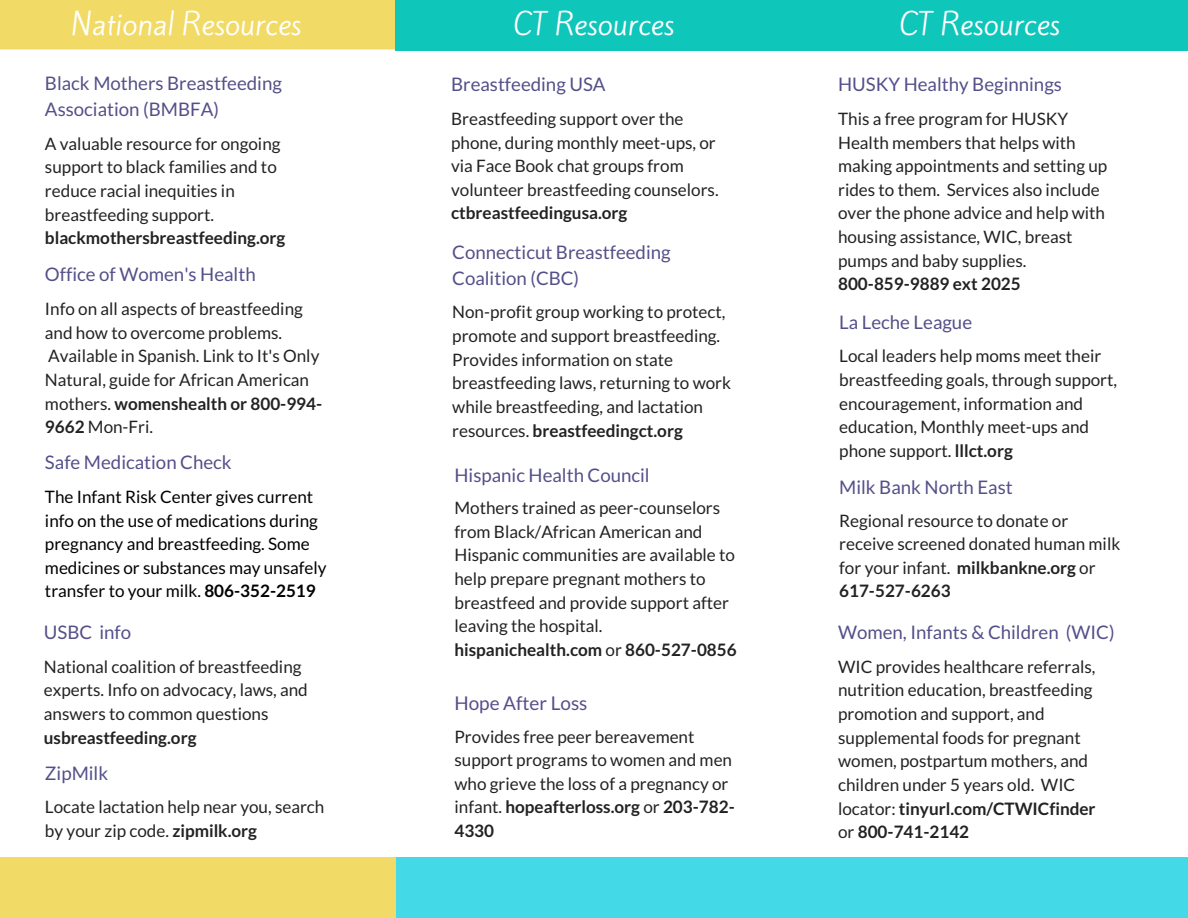
<style>
.page{position:relative;width:1188px;height:918px;background:#fff}
.page>*{position:absolute;margin:0;border:0;box-sizing:border-box;transform-origin:0 0}
.t1{font:28.05px "Kite One";color:#fff}
.t2{font:18.9px "Lato";color:#544f89}
.t3{font:18.75px/25.8px "Lato";color:#544f89}
.t4{font:17.1px/23.7px "Lato";color:#222}
.t5{font:17.1px/23.7px "Lato";color:#000}
.t6{font:700 17.1px "Lato";color:#222}
.s1{font-weight:700}
</style>
<div class="page">
<div style="left:395px;top:857px;width:793px;height:61px;background:#44d9e6"></div>
<div style="left:0;top:0;width:395px;height:50px;background:#f1db66"></div>
<div style="left:0;top:857px;width:396px;height:61px;background:#f1db66"></div>
<div style="left:395px;top:0;width:793px;height:51px;background:#0fc6ba"></div>
<h1 class="t1" style="left:71px;top:4px;width:232px">National Resources</h1>
<p class="t3" style="left:45px;top:70px;width:238px">Black Mothers Breastfeeding<br>Association (BMBFA)</p>
<p class="t4" style="left:45px;top:131px;width:237px">A valuable resource for ongoing support to black families and to reduce racial inequities in breastfeeding support.</p>
<p class="t6" style="left:45px;top:227px;width:242px">blackmothersbreastfeeding.org</p>
<p class="t3" style="left:45px;top:261px;width:212px">Office of Women's Health</p>
<p class="t4" style="left:45px;top:297px;width:279px">Info on all aspects of breastfeeding and how to overcome problems.<br>Available in Spanish. Link to It's Only<br>Natural, guide for African American mothers. <span class="s1">womenshealth or 800-994-<br>9662</span> Mon-Fri.</p>
<p class="t3" style="left:45px;top:449px;width:188px">Safe Medication Check</p>
<p class="t5" style="left:45px;top:484px;width:283px">The Infant Risk Center gives current info on the use of medications during pregnancy and breastfeeding. Some medicines or substances may unsafely transfer to your milk. <span class="s1">806-352-2519</span></p>
<p class="t3" style="left:44px;top:619px;width:89px">USBC info</p>
<p class="t4" style="left:44px;top:654px;width:265px">National coalition of breastfeeding experts. Info on advocacy, laws, and answers to common questions</p>
<p class="t6" style="left:44px;top:727px;width:154px">usbreastfeeding.org</p>
<p class="t3" style="left:45px;top:759px;width:65px">ZipMilk</p>
<p class="t4" style="left:45px;top:795px;width:281px">Locate lactation help near you, search by your zip code. <span class="s1">zipmilk.org</span></p>
<h1 class="t1" style="left:514px;top:4px;width:162px">CT Resources</h1>
<p class="t3" style="left:451px;top:71px;width:156px">Breastfeeding USA</p>
<p class="t4" style="left:451px;top:106px;width:269px">Breastfeeding support over the phone, during monthly meet-ups, or via Face Book chat groups from volunteer breastfeeding counselors.</p>
<p class="t6" style="left:451px;top:202px;width:178px">ctbreastfeedingusa.org</p>
<p class="t3" style="left:452px;top:239px;width:220px">Connecticut Breastfeeding<br>Coalition (CBC)</p>
<p class="t4" style="left:452px;top:300px;width:280px">Non-profit group working to protect, promote and support breastfeeding.<br>Provides information on state breastfeeding laws, returning to work while breastfeeding, and lactation resources. <span class="s1">breastfeedingct.org</span></p>
<p class="t3" style="left:454px;top:461px;width:197px">Hispanic Health Council</p>
<p class="t4" style="left:454px;top:496px;width:284px">Mothers trained as peer-counselors from Black/African American and Hispanic communities are available to help prepare pregnant mothers to breastfeed and provide support after leaving the hospital. <span class="s1">hispanichealth.com</span> or <span class="s1">860-527-0856</span></p>
<p class="t2" style="left:454px;top:691px;width:134px">Hope After Loss</p>
<p class="t4" style="left:454px;top:724px;width:282px">Provides free peer bereavement support programs to women and men who grieve the loss of a pregnancy or infant. <span class="s1">hopeafterloss.org</span> or <span class="s1">203-782-<br>4330</span></p>
<h1 class="t1" style="left:900px;top:4px;width:162px">CT Resources</h1>
<p class="t3" style="left:838px;top:71px;width:225px">HUSKY Healthy Beginnings</p>
<p class="t4" style="left:838px;top:106px;width:271px">This a free program for HUSKY<br>Health members that helps with making appointments and setting up rides to them. Services also include over the phone advice and help with housing assistance, WIC, breast pumps and baby supplies.</p>
<p class="t6" style="left:838px;top:273px;width:184px">800-859-9889 ext 2025</p>
<p class="t3" style="left:839px;top:308px;width:134px">La Leche League</p>
<p class="t4" style="left:839px;top:344px;width:279px">Local leaders help moms meet their breastfeeding goals, through support, encouragement, information and education, Monthly meet-ups and phone support. <span class="s1">lllct.org</span></p>
<p class="t3" style="left:839px;top:474px;width:175px">Milk Bank North East</p>
<p class="t4" style="left:839px;top:508px;width:283px">Regional resource to donate or receive screened donated human milk for your infant. <span class="s1">milkbankne.org</span> or<br><span class="s1">617-527-6263</span></p>
<p class="t3" style="left:838px;top:619px;width:278px">Women, Infants &amp; Children (WIC)</p>
<p class="t4" style="left:838px;top:654px;width:259px">WIC provides healthcare referrals, nutrition education, breastfeeding promotion and support, and supplemental foods for pregnant women, postpartum mothers, and children under 5 years old. WIC locator: <span class="s1">tinyurl.com/CTWICfinder </span>or <span class="s1">800-741-2142</span></p>
</div>
